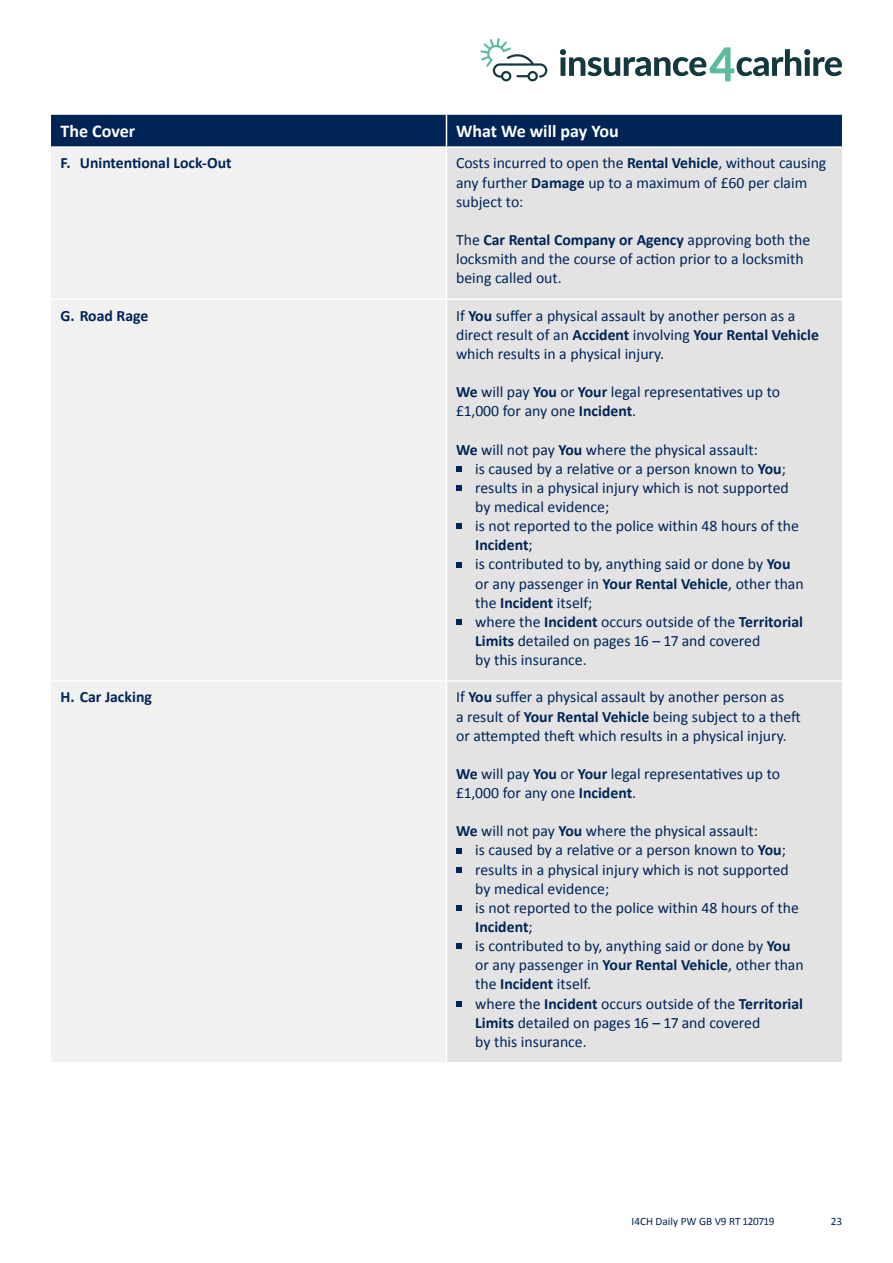
<style>
.page{position:relative;width:893px;height:1263px;background:#fff}
.page>*{position:absolute;margin:0;border:0;box-sizing:border-box;transform-origin:0 0}
.t1{font:700 18px "Calibri";color:#fff}
.t2{font:15.75px/19.2px "Calibri";color:#002455}
.t3{font:700 15.75px "Calibri";color:#002455}
.t4{font:11.25px "Calibri";color:#002455}
.s1{font-weight:700}
</style>
<div class="page">
<svg style="left:560px;top:47px;width:282px;height:34px"></svg>
<svg style="left:480px;top:38px;width:67px;height:43px"></svg>
<div style="left:51px;top:115px;width:791px;height:31px;background:#002455"></div>
<div style="left:51px;top:148px;width:395px;height:914px;background:#f1f1f1"></div>
<div style="left:447px;top:148px;width:395px;height:914px;background:#e3e3e3"></div>
<hr style="left:446px;top:115px;width:1px;height:31px;background:#fff">
<hr style="left:51px;top:298px;width:395px;height:2px;background:#fff">
<hr style="left:51px;top:680px;width:395px;height:2px;background:#fff">
<hr style="left:446px;top:298px;width:396px;height:2px;background:#fff">
<hr style="left:446px;top:680px;width:396px;height:2px;background:#fff">
<svg style="left:456px;top:466px;width:5px;height:6px"></svg>
<svg style="left:456px;top:485px;width:5px;height:6px"></svg>
<svg style="left:456px;top:524px;width:5px;height:5px"></svg>
<svg style="left:456px;top:562px;width:5px;height:5px"></svg>
<svg style="left:456px;top:619px;width:5px;height:6px"></svg>
<svg style="left:456px;top:848px;width:5px;height:5px"></svg>
<svg style="left:456px;top:867px;width:5px;height:5px"></svg>
<svg style="left:456px;top:905px;width:5px;height:6px"></svg>
<svg style="left:456px;top:944px;width:5px;height:5px"></svg>
<svg style="left:456px;top:1001px;width:5px;height:5px"></svg>
<p class="t1" style="left:61px;top:120px;width:76px">The Cover</p>
<p class="t1" style="left:456px;top:120px;width:164px">What We will pay You</p>
<p class="t3" style="left:61px;top:153px;width:173px">F. Unintentional Lock-Out</p>
<p class="t2" style="left:456px;top:153px;width:372px">Costs incurred to open the <span class="s1">Rental Vehicle</span>, without causing any further <span class="s1">Damage</span> up to a maximum of £60 per claim subject to:</p>
<p class="t2" style="left:456px;top:230px;width:356px">The <span class="s1">Car Rental Company or Agency</span> approving both the locksmith and the course of action prior to a locksmith being called out.</p>
<p class="t3" style="left:61px;top:306px;width:89px">G. Road Rage</p>
<p class="t2" style="left:456px;top:305px;width:364px">If <span class="s1">You</span> suffer a physical assault by another person as a direct result of an <span class="s1">Accident</span> involving <span class="s1">Your Rental Vehicle </span>which results in a physical injury.</p>
<p class="t2" style="left:456px;top:382px;width:326px"><span class="s1">We</span> will pay <span class="s1">You</span> or <span class="s1">Your</span> legal representatives up to £1,000 for any one <span class="s1">Incident</span>.</p>
<p class="t2" style="left:475px;top:439px;width:330px;text-indent:-19px"><span class="s1">We</span> will not pay <span class="s1">You</span> where the physical assault:<br>is caused by a relative or a person known to <span class="s1">You</span>; results in a physical injury which is not supported by medical evidence;<br>is not reported to the police within 48 hours of the <span class="s1">Incident</span>;<br>is contributed to by, anything said or done by <span class="s1">You </span>or any passenger in <span class="s1">Your Rental Vehicle</span>, other than the <span class="s1">Incident</span> itself;<br>where the <span class="s1">Incident</span> occurs outside of the <span class="s1">Territorial Limits</span> detailed on pages 16 – 17 and covered<br>by this insurance.</p>
<p class="t3" style="left:61px;top:687px;width:93px">H. Car Jacking</p>
<p class="t2" style="left:456px;top:687px;width:346px">If <span class="s1">You</span> suffer a physical assault by another person as<br>a result of <span class="s1">Your Rental Vehicle</span> being subject to a theft or attempted theft which results in a physical injury.</p>
<p class="t2" style="left:456px;top:764px;width:326px"><span class="s1">We</span> will pay <span class="s1">You</span> or <span class="s1">Your</span> legal representatives up to £1,000 for any one <span class="s1">Incident</span>.</p>
<p class="t2" style="left:475px;top:821px;width:330px;text-indent:-19px"><span class="s1">We</span> will not pay <span class="s1">You</span> where the physical assault:<br>is caused by a relative or a person known to <span class="s1">You</span>; results in a physical injury which is not supported by medical evidence;<br>is not reported to the police within 48 hours of the <span class="s1">Incident</span>;<br>is contributed to by, anything said or done by <span class="s1">You </span>or any passenger in <span class="s1">Your Rental Vehicle</span>, other than the <span class="s1">Incident</span> itself.<br>where the <span class="s1">Incident</span> occurs outside of the <span class="s1">Territorial Limits</span> detailed on pages 16 – 17 and covered<br>by this insurance.</p>
<p class="t4" style="left:632px;top:1213px;width:144px">I4CH Daily PW GB V9 RT 120719</p>
<p class="t4" style="left:831px;top:1213px;width:13px">23</p>
</div>
